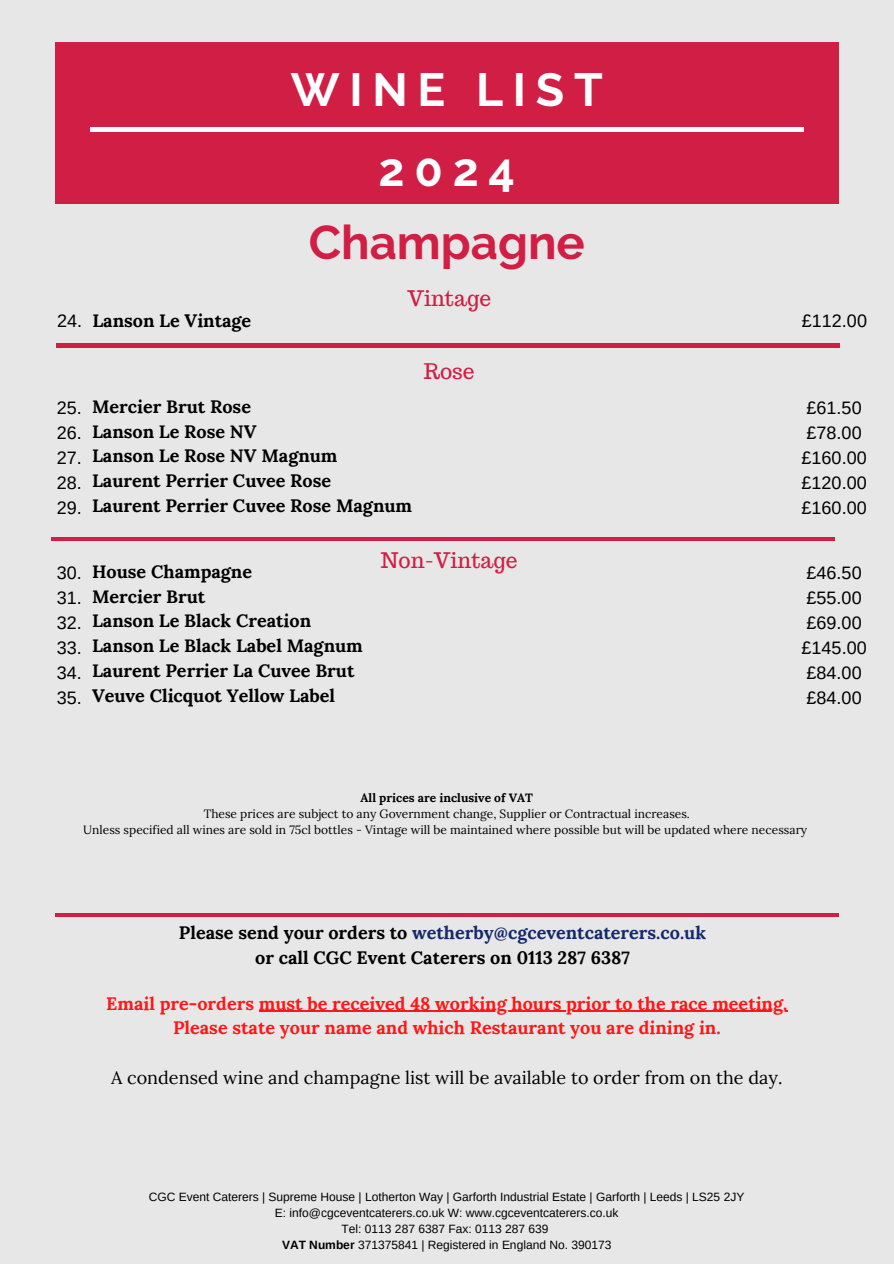
<style>
.page{position:relative;width:894px;height:1264px;background:#fff}
.page>*{position:absolute;margin:0;border:0;box-sizing:border-box;transform-origin:0 0}
.t1{font:700 47.25px "Raleway";color:#d11e44}
.t2{font:700 46.35px "Raleway";letter-spacing:.21em;color:#fff}
.t3{font:21px "Trocchi";color:#d11e44}
.t4{font:700 18px/24.8px "Lora";color:#000}
.t5{font:700 18px "Lora";color:#ff1616}
.t6{font:18px/25.2px "Arimo";color:#000;text-align:justify}
.t7{font:18px "Lora";color:#000}
.t8{font:12px "Arimo";color:#000}
.t9{font:12px "Lora";color:#000}
.t10{font:700 12px "Lora";color:#000}
.s1{color:#14286e}
.s2{font-weight:700}
</style>
<div class="page">
<div style="left:0;top:0;width:893px;height:1263px;background:#e7e7e7"></div>
<div style="left:56px;top:43px;width:783px;height:161px;background:#d11e44"></div>
<hr style="left:90px;top:128px;width:713px;height:3px;background:#fff">
<hr style="left:55px;top:913px;width:783px;height:4px;background:#d11e44">
<hr style="left:259px;top:1010px;width:528px;height:1px;background:#ff1616">
<hr style="left:56px;top:344px;width:783px;height:3px;background:#d11e44">
<hr style="left:51px;top:537px;width:783px;height:4px;background:#d11e44">
<p class="t2" style="left:291px;top:62px;width:313px">WINE LIST</p>
<h1 class="t2" style="left:378px;top:142px;width:138px">2024</h1>
<h5 class="t1" style="left:308px;top:215px;width:277px">Champagne</h5>
<h5 class="t3" style="left:407px;top:284px;width:85px">Vintage</h5>
<h5 class="t6" style="left:57px;top:308px;width:27px">24.</h5>
<p class="t4" style="left:92px;top:308px;width:160px">Lanson Le Vintage</p>
<h3 class="t6" style="left:801px;top:308px;width:67px">£112.00</h3>
<p class="t3" style="left:423px;top:357px;width:52px">Rose</p>
<h4 class="t4" style="left:92px;top:394px;width:321px">Mercier Brut Rose<br>Lanson Le Rose NV<br>Lanson Le Rose NV Magnum<br>Laurent Perrier Cuvee Rose<br>Laurent Perrier Cuvee Rose Magnum</h4>
<h5 class="t6" style="left:57px;top:395px;width:27px">25.<br>26.<br>27.<br>28.<br>29.</h5>
<p class="t6" style="left:801px;top:395px;width:67px;text-align:left">£61.50 £78.00 £160.00 £120.00 £160.00</p>
<p class="t3" style="left:381px;top:547px;width:138px">Non-Vintage</p>
<p class="t4" style="left:92px;top:559px;width:272px">House Champagne<br>Mercier Brut<br>Lanson Le Black Creation<br>Lanson Le Black Label Magnum<br>Laurent Perrier La Cuvee Brut<br>Veuve Clicquot Yellow Label</p>
<h4 class="t6" style="left:57px;top:559px;width:27px">30.<br>31.<br>32.<br>33.<br>34.<br>35.</h4>
<h4 class="t6" style="left:801px;top:559px;width:67px;text-align:left">£46.50 £55.00 £69.00 £145.00 £84.00 £84.00</h4>
<p class="t10" style="left:360px;top:789px;width:174px">All prices are inclusive of VAT</p>
<h1 class="t9" style="left:204px;top:805px;width:487px">These prices are subject to any Government change, Supplier or Contractual increases.</h1>
<h2 class="t9" style="left:83px;top:821px;width:725px">Unless specified all wines are sold in 75cl bottles - Vintage will be maintained where possible but will be updated where necessary</h2>
<h3 class="t4" style="left:179px;top:920px;width:528px;text-align:center">Please send your orders to <span class="s1">wetherby@cgceventcaterers.co.uk </span>or call CGC Event Caterers on 0113 287 6387</h3>
<h5 class="t5" style="left:106px;top:991px;width:682px">Email pre-orders must be received 48 working hours prior to the race meeting.</h5>
<h4 class="t5" style="left:173px;top:1016px;width:549px">Please state your name and which Restaurant you are dining in.</h4>
<h4 class="t7" style="left:111px;top:1065px;width:672px">A condensed wine and champagne list will be available to order from on the day.</h4>
<p class="t8" style="left:149px;top:1190px;width:597px">CGC Event Caterers | Supreme House | Lotherton Way | Garforth Industrial Estate | Garforth | Leeds | LS25 2JY</p>
<h3 class="t8" style="left:275px;top:1206px;width:345px">E: info@cgceventcaterers.co.uk W: www.cgceventcaterers.co.uk</h3>
<h5 class="t8" style="left:341px;top:1222px;width:208px">Tel: 0113 287 6387 Fax: 0113 287 639</h5>
<h4 class="t8" style="left:282px;top:1238px;width:331px"><span class="s2">VAT Number</span> 371375841 | Registered in England No. 390173</h4>
</div>
